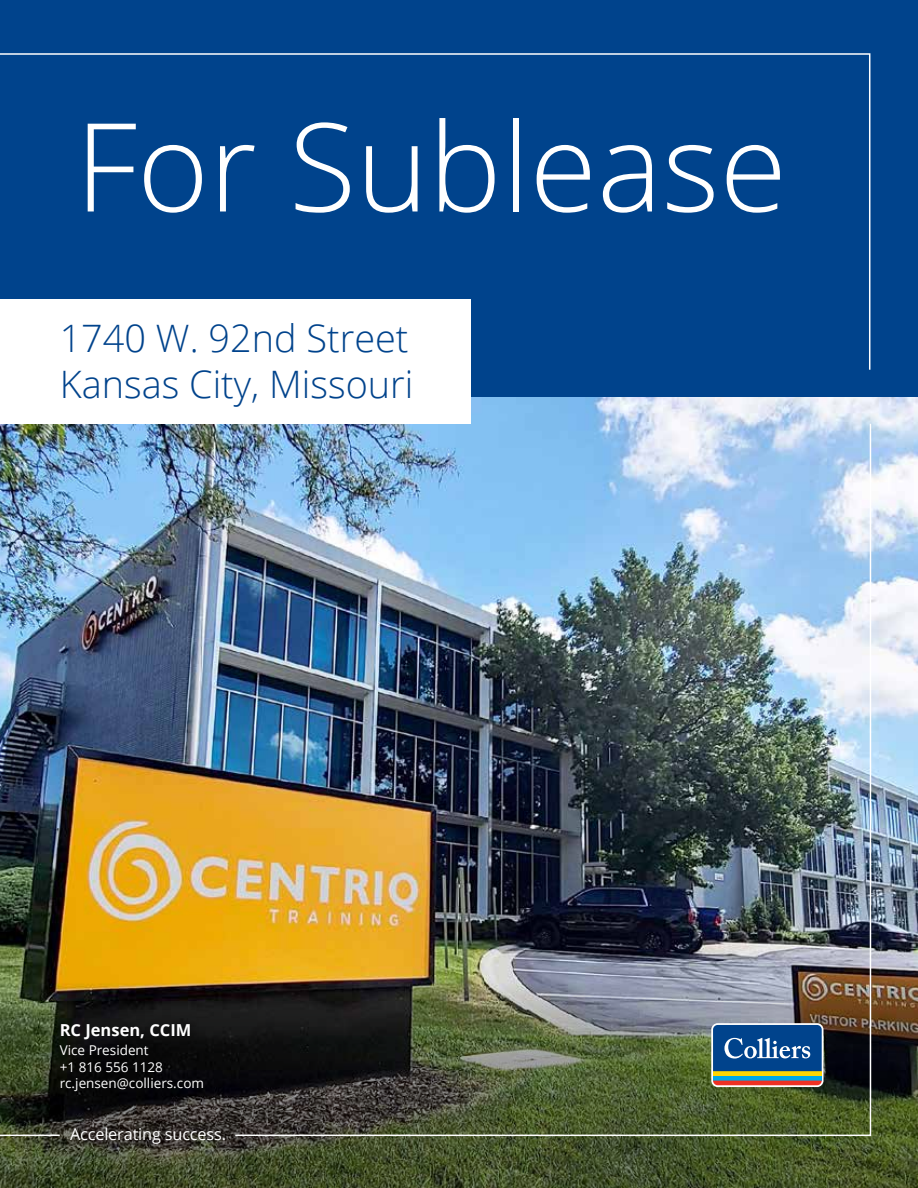
<style>
.page{position:relative;width:918px;height:1188px;background:#fff}
.page>*{position:absolute;margin:0;border:0;box-sizing:border-box;transform-origin:0 0}
.t1{font:300 123px "Open Sans";color:#fff}
.t2{font:300 37.8px/45.5px "Open Sans";color:#00438c}
.t3{font:700 16.5px "Open Sans";color:#fff}
.t4{font:16.35px "Open Sans";letter-spacing:-.01em;color:#fff}
.t5{font:13.5px/16.5px "Open Sans";color:#fff}
</style>
<div class="page">
<img style="left:0;top:397px;width:918px;height:586px">
<svg style="left:0;top:983px;width:918px;height:205px;background:#3e4528"></svg>
<div style="left:0;top:0;width:918px;height:397px;background:#00438c"></div>
<div style="left:0;top:299px;width:470px;height:125px;background:#fff"></div>
<hr style="left:0;top:1135px;width:60px;height:1px;background:#fff">
<svg style="left:0;top:53px;width:871px;height:318px"></svg>
<img style="left:234px;top:422px;width:638px;height:715px">
<svg style="left:711px;top:1023px;width:112px;height:64px"></svg>
<div style="left:713px;top:1076px;width:109px;height:5px;background:#00a8e4"></div>
<div style="left:713px;top:1071px;width:109px;height:5px;background:#ffd600"></div>
<svg style="left:713px;top:1081px;width:109px;height:4px"></svg>
<svg style="left:713px;top:1025px;width:109px;height:46px;background:#1c5898"></svg>
<div style="left:51px;top:1015px;width:161px;height:85px;background:#000;opacity:.75"></div>
<h1 class="t1" style="left:75px;top:83px;width:713px">For Sublease</h1>
<h2 class="t2" style="left:60px;top:315px;width:355px">1740 W. 92nd Street<br>Kansas City, Missouri</h2>
<p class="t3" style="left:60px;top:1018px;width:133px">RC Jensen, CCIM</p>
<p class="t5" style="left:60px;top:1042px;width:146px">Vice President<br>+1 816 556 1128 rc.jensen@colliers.com</p>
<p class="t4" style="left:70px;top:1122px;width:158px">Accelerating success.</p>
</div>
